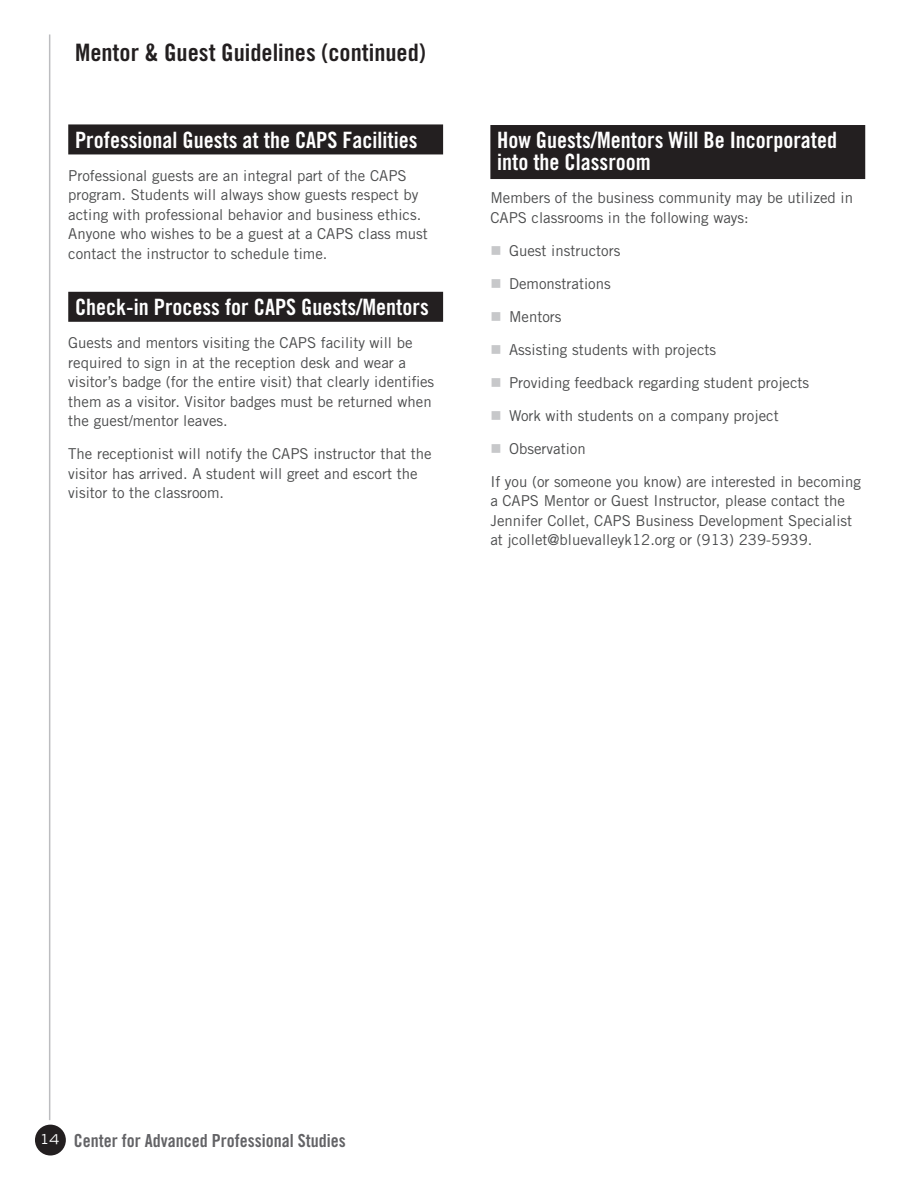
<style>
.page{position:relative;width:920px;height:1190px;background:#fff}
.page>*{position:absolute;margin:0;border:0;box-sizing:border-box;transform-origin:0 0}
.Sidebar_Headings{font:24px "Trade Gothic LT Std Bd Cn 20";color:#231f20;scale:1.04 1}
.Headings{font:22.5px/22.5px "Trade Gothic LT Std Bd Cn 20";color:#fff}
.t1{font:18px "Trade Gothic LT Std Bd Cn 20";color:#636366}
.Body_Copy{font:15px/19.5px "Trade Gothic LT Std";color:#4b4c4d}
.s1{font-family:"Trade Gothic LT Std";font-stretch:expanded;font-size:13.5px;color:#fff}
</style>
<div class="page">
<div style="left:68px;top:124px;width:375px;height:30px;background:#231f20"></div>
<div style="left:68px;top:292px;width:375px;height:30px;background:#231f20"></div>
<div style="left:490px;top:125px;width:375px;height:54px;background:#231f20"></div>
<hr style="left:49px;top:34px;width:1px;height:1086px;background:#bcbdc0">
<div style="left:35px;top:1124px;width:31px;height:31px;background:#231f20;border-radius:50%"></div>
<p class="Sidebar_Headings" style="left:75px;top:38px;width:339px">Mentor &amp; Guest Guidelines (continued)</p>
<p class="Headings" style="left:75px;top:128px;width:344px">Professional Guests at the CAPS Facilities</p>
<p class="Body_Copy" style="left:68px;top:165px;width:361px">Professional guests are an integral part of the CAPS program. Students will always show guests respect by acting with professional behavior and business ethics.<br>Anyone who wishes to be a guest at a CAPS class must contact the instructor to schedule time.</p>
<p class="Headings" style="left:75px;top:295px;width:355px">Check-in Process for CAPS Guests/Mentors</p>
<p class="Body_Copy" style="left:68px;top:333px;width:367px">Guests and mentors visiting the CAPS facility will be required to sign in at the reception desk and wear a visitor’s badge (for the entire visit) that clearly identifies them as a visitor. Visitor badges must be returned when the guest/mentor leaves.</p>
<p class="Body_Copy" style="left:68px;top:444px;width:365px">The receptionist will notify the CAPS instructor that the visitor has arrived. A student will greet and escort the visitor to the classroom.</p>
<p class="Headings" style="left:497px;top:128px;width:341px">How Guests/Mentors Will Be Incorporated into the Classroom</p>
<p class="Body_Copy" style="left:490px;top:188px;width:364px">Members of the business community may be utilized in<br>CAPS classrooms in the following ways:</p>
<p class="Body_Copy" style="left:509px;top:240px;width:113px">Guest instructors</p>
<p class="Body_Copy" style="left:509px;top:273px;width:103px">Demonstrations</p>
<p class="Body_Copy" style="left:509px;top:306px;width:54px">Mentors</p>
<p class="Body_Copy" style="left:509px;top:339px;width:209px">Assisting students with projects</p>
<p class="Body_Copy" style="left:509px;top:372px;width:301px">Providing feedback regarding student projects</p>
<p class="Body_Copy" style="left:509px;top:405px;width:271px">Work with students on a company project</p>
<p class="Body_Copy" style="left:509px;top:438px;width:78px">Observation</p>
<p class="Body_Copy" style="left:490px;top:471px;width:372px">If you (or someone you know) are interested in becoming a CAPS Mentor or Guest Instructor, please contact the Jennifer Collet, CAPS Business Development Specialist at jcollet@bluevalleyk12.org or (913) 239-5939.</p>
<p class="t1" style="left:40px;top:1129px;width:307px"><span class="s1">14</span> Center for Advanced Professional Studies</p>
</div>
